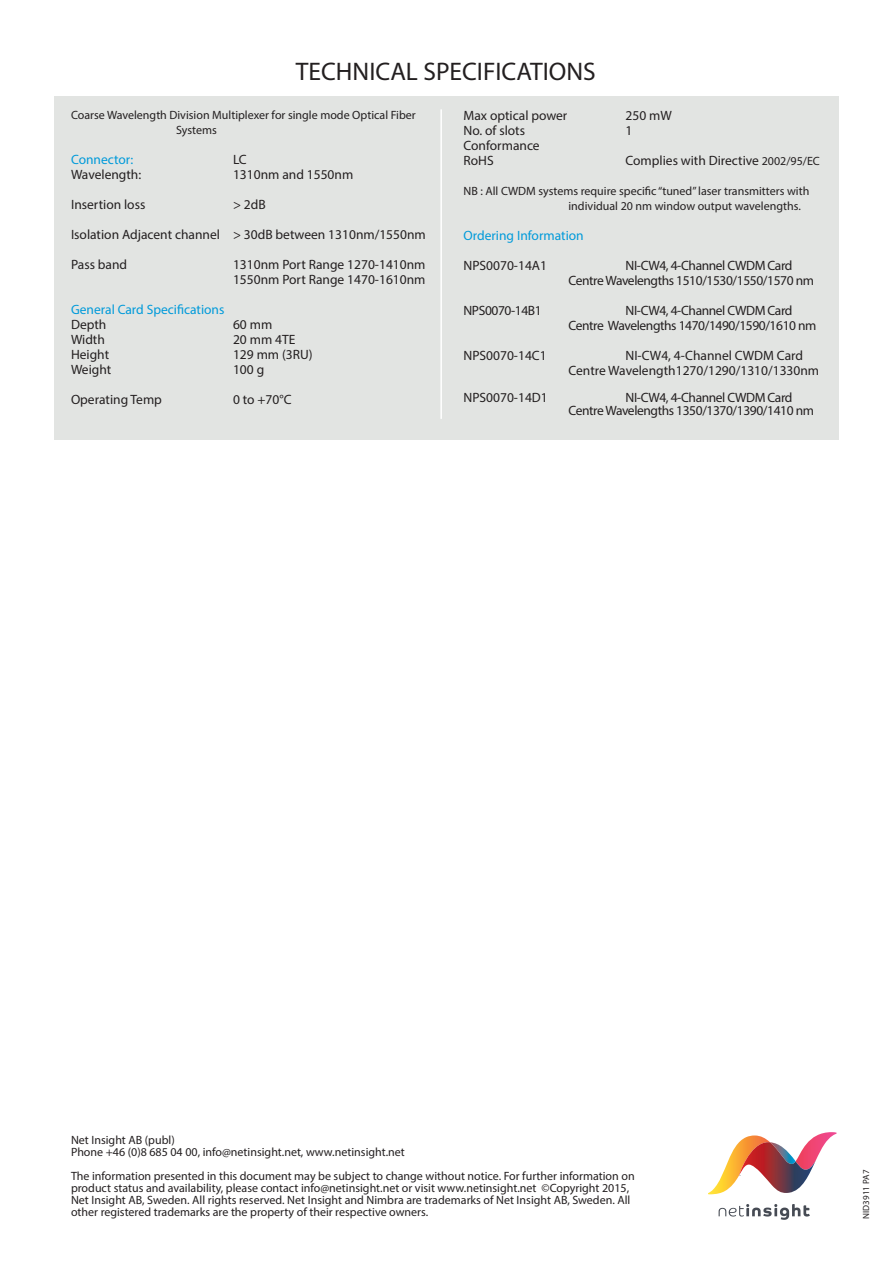
<style>
.page{position:relative;width:893px;height:1263px;background:#fff}
.page>*{position:absolute;margin:0;border:0;box-sizing:border-box;transform-origin:0 0}
.t1{font:25.5px "Myriad Pro";color:#231f20}
.Tech_Chart_body{font:13.5px/15px "Myriad Pro";color:#231f20}
.Tech_Chart_body-2{font:13.5px/15px "Myriad Pro";letter-spacing:-.03em;color:#231f20}
.Tech_Chart_body-3{font:13.5px "Myriad Pro";color:#009ada}
.Tech_Chart_body-4{font:12px/12px "Myriad Pro";color:#231f20}
.t2{font:9px "Myriad Pro";letter-spacing:.005em;color:#231f20}
.s1{font-size:12px}
</style>
<div class="page">
<div style="left:54px;top:97px;width:785px;height:343px;background:#e2e4e2"></div>
<svg style="left:719px;top:1204px;width:91px;height:16px"></svg>
<svg style="left:708px;top:1132px;width:129px;height:62px"></svg>
<img style="left:739px;top:1164px;width:47px;height:29px">
<hr style="left:440px;top:109px;width:2px;height:310px;background:#fff">
<p class="t1" style="left:296px;top:56px;width:301px">TECHNICAL SPECIFICATIONS</p>
<p class="Tech_Chart_body" style="left:463px;top:107px;width:105px">Max optical power</p>
<p class="Tech_Chart_body" style="left:625px;top:107px;width:48px">250 mW</p>
<p class="Tech_Chart_body" style="left:463px;top:122px;width:63px">No. of slots</p>
<p class="Tech_Chart_body" style="left:625px;top:122px;width:8px">1</p>
<p class="Tech_Chart_body" style="left:463px;top:137px;width:78px">Conformance</p>
<p class="Tech_Chart_body" style="left:463px;top:152px;width:32px">RoHS</p>
<p class="Tech_Chart_body" style="left:625px;top:152px;width:196px">Complies with Directive <span class="s1">2002/95/EC</span></p>
<p class="Tech_Chart_body-4" style="left:568px;top:183px;width:242px;line-height:15px;text-indent:-105px">NB : All CWDM systems require specific “tuned” laser transmitters with individual 20 nm window output wavelengths.</p>
<p class="Tech_Chart_body-3" style="left:463px;top:227px;width:122px">Ordering Information</p>
<p class="Tech_Chart_body" style="left:463px;top:257px;width:85px">NPS0070-14A1</p>
<p class="Tech_Chart_body-2" style="left:568px;top:257px;width:247px;text-indent:57px">NI-CW4, 4-Channel CWDM Card<br>Centre Wavelengths 1510/1530/1550/1570 nm</p>
<p class="Tech_Chart_body-2" style="left:463px;top:302px;width:80px">NPS0070-14B1</p>
<p class="Tech_Chart_body-2" style="left:568px;top:302px;width:249px;text-indent:57px">NI-CW4, 4-Channel CWDM Card<br>Centre Wavelengths 1470/1490/1590/1610 nm</p>
<p class="Tech_Chart_body" style="left:463px;top:347px;width:85px">NPS0070-14C1</p>
<p class="Tech_Chart_body" style="left:568px;top:347px;width:252px;text-indent:57px">NI-CW4, 4-Channel CWDM Card<br>Centre Wavelength1270/1290/1310/1330nm</p>
<p class="Tech_Chart_body" style="left:463px;top:389px;width:86px">NPS0070-14D1</p>
<p class="Tech_Chart_body-2" style="left:568px;top:390px;width:247px;line-height:13.5px;text-indent:57px">NI-CW4, 4-Channel CWDM Card<br>Centre Wavelengths 1350/1370/1390/1410 nm</p>
<p class="Tech_Chart_body-4" style="left:176px;top:107px;width:241px;line-height:15px;text-indent:-105px">Coarse Wavelength Division Multiplexer for single mode Optical Fiber<br>Systems</p>
<p class="Tech_Chart_body-3" style="left:71px;top:151px;width:64px">Connector:</p>
<p class="Tech_Chart_body" style="left:233px;top:151px;width:15px">LC</p>
<p class="Tech_Chart_body" style="left:71px;top:166px;width:72px">Wavelength:</p>
<p class="Tech_Chart_body" style="left:233px;top:166px;width:122px">1310nm and 1550nm</p>
<p class="Tech_Chart_body" style="left:71px;top:196px;width:76px">Insertion loss</p>
<p class="Tech_Chart_body" style="left:233px;top:196px;width:34px">&gt; 2dB</p>
<p class="Tech_Chart_body" style="left:71px;top:226px;width:356px">Isolation Adjacent channel &gt; 30dB between 1310nm/1550nm</p>
<p class="Tech_Chart_body" style="left:71px;top:256px;width:58px">Pass band</p>
<p class="Tech_Chart_body" style="left:233px;top:256px;width:194px">1310nm Port Range 1270-1410nm</p>
<p class="Tech_Chart_body" style="left:233px;top:271px;width:194px">1550nm Port Range 1470-1610nm</p>
<p class="Tech_Chart_body-3" style="left:71px;top:301px;width:155px">General Card Specifications</p>
<p class="Tech_Chart_body" style="left:71px;top:316px;width:37px">Depth</p>
<p class="Tech_Chart_body" style="left:233px;top:316px;width:41px">60 mm</p>
<p class="Tech_Chart_body" style="left:71px;top:331px;width:35px">Width</p>
<p class="Tech_Chart_body" style="left:233px;top:331px;width:64px">20 mm 4TE</p>
<p class="Tech_Chart_body" style="left:71px;top:346px;width:40px">Height</p>
<p class="Tech_Chart_body" style="left:233px;top:346px;width:81px">129 mm (3RU)</p>
<p class="Tech_Chart_body" style="left:71px;top:361px;width:42px">Weight</p>
<p class="Tech_Chart_body" style="left:233px;top:361px;width:33px">100 g</p>
<p class="Tech_Chart_body" style="left:71px;top:391px;width:92px">Operating Temp</p>
<p class="Tech_Chart_body" style="left:233px;top:391px;width:60px">0 to +70°C</p>
<p class="Tech_Chart_body-4" style="left:71px;top:1134px;width:105px">Net Insight AB (publ)</p>
<p class="Tech_Chart_body-4" style="left:71px;top:1146px;width:335px">Phone +46 (0)8 685 04 00, info@netinsight.net, www.netinsight.net</p>
<p class="Tech_Chart_body-4" style="left:71px;top:1170px;width:565px">The information presented in this document may be subject to change without notice. For further information on product status and availability, please contact info@netinsight.net or visit www.netinsight.net ©Copyright 2015, Net Insight AB, Sweden. All rights reserved. Net Insight and Nimbra are trademarks of Net Insight AB, Sweden. All other registered trademarks are the property of their respective owners.</p>
<p class="t2" style="left:861px;top:1219px;width:51px;rotate:-90deg">NID3911 PA7</p>
</div>
